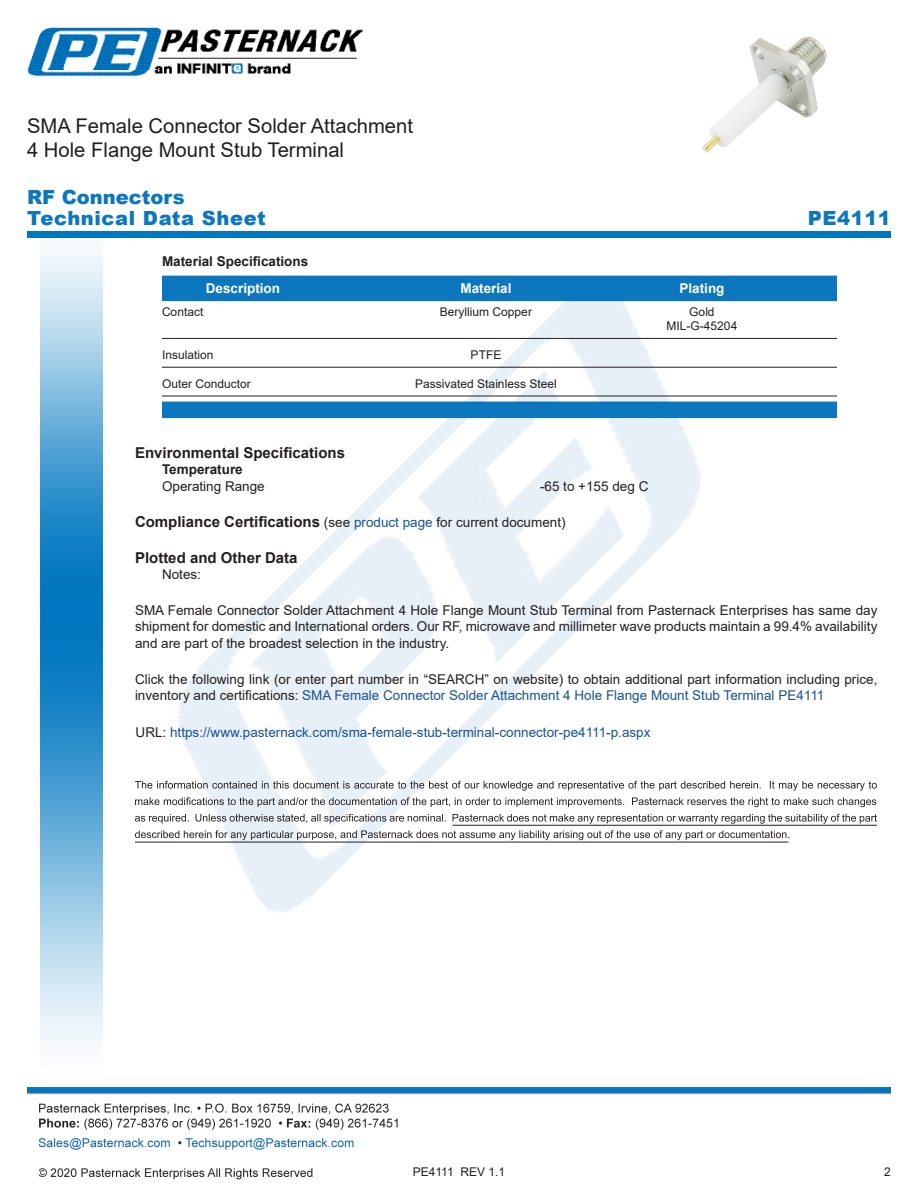
<style>
.page{position:relative;width:918px;height:1188px;background:#fff}
.page>*{position:absolute;margin:0;border:0;box-sizing:border-box;transform-origin:0 0}
.Web_Description_Para{font:20.25px/24.3px "Arial";color:#231f20}
.t1{font:900 19.5px "Arial";letter-spacing:.03em;color:#0c77be}
.t2{font:900 19.5px "Arial";color:#0c77be}
.Head1_for_Compliance{font:700 15px "Arial";color:#231f20}
.Head1{font:700 15px "Arial";color:#231f20}
.Web_Description_Para-2{font:13.5px/16.2px "Arial";color:#231f20;text-align:justify}
.Web_Description_Para-3{font:13.5px "Arial";color:#1a5392}
.Specs_Para{font:13.5px "Arial";color:#231f20}
.Table_Header_Connect{font:700 13.5px "Arial";color:#fff}
.Head2{font:700 13.5px "Arial";color:#231f20}
.Head2_after_Head1{font:700 13.5px "Arial";color:#231f20}
.Table_Body_Connector{font:12px "Arial";color:#231f20}
.s1{font-weight:400;font-size:13.5px}
.s2{font-weight:400;font-size:13.5px;color:#1a5392}
.s3{color:#1a5392}
.s4{color:#231f20}
</style>
<div class="page">
<img style="left:39px;top:1103px;width:359px;height:77px">
<img style="left:102px;top:248px;width:719px;height:722px">
<img style="left:40px;top:237px;width:62px;height:811px">
<img style="left:27px;top:1088px;width:864px;height:7px">
<div style="left:27px;top:231px;width:864px;height:6px;background:#0177c0"></div>
<img style="left:27px;top:27px;width:337px;height:50px">
<div style="left:162px;top:276px;width:675px;height:25px;background:#0c77be"></div>
<hr style="left:162px;top:338px;width:675px;height:1px;background:#231f20">
<hr style="left:162px;top:367px;width:675px;height:1px;background:#231f20">
<hr style="left:162px;top:396px;width:675px;height:1px;background:#231f20">
<div style="left:162px;top:402px;width:675px;height:16px;background:#0c77be"></div>
<svg style="left:135px;top:781px;width:742px;height:10px"></svg>
<svg style="left:135px;top:797px;width:741px;height:10px"></svg>
<svg style="left:135px;top:814px;width:742px;height:10px"></svg>
<svg style="left:135px;top:830px;width:654px;height:10px"></svg>
<hr style="left:453px;top:825px;width:424px;height:1px;background:#231f20">
<hr style="left:135px;top:842px;width:653px;height:1px;background:#231f20">
<img style="left:702px;top:36px;width:125px;height:117px">
<h1 class="Web_Description_Para" style="left:27px;top:114px;width:388px">SMA Female Connector Solder Attachment<br>4 Hole Flange Mount Stub Terminal</h1>
<p class="t2" style="left:27px;top:183px;width:159px">RF Connectors</p>
<p class="t1" style="left:27px;top:204px;width:240px">Technical Data Sheet</p>
<p class="t1" style="left:808px;top:203px;width:85px">PE4111</p>
<p class="Head2" style="left:162px;top:252px;width:148px">Material Specifications</p>
<p class="Table_Header_Connect" style="left:206px;top:279px;width:76px">Description</p>
<p class="Table_Header_Connect" style="left:460px;top:279px;width:53px">Material</p>
<p class="Table_Header_Connect" style="left:680px;top:279px;width:47px">Plating</p>
<p class="Table_Body_Connector" style="left:162px;top:303px;width:43px">Contact</p>
<p class="Table_Body_Connector" style="left:440px;top:303px;width:94px">Beryllium Copper</p>
<p class="Table_Body_Connector" style="left:689px;top:303px;width:27px">Gold</p>
<p class="Table_Body_Connector" style="left:667px;top:317px;width:72px">MIL-G-45204</p>
<p class="Table_Body_Connector" style="left:162px;top:346px;width:53px">Insulation</p>
<p class="Table_Body_Connector" style="left:471px;top:346px;width:32px">PTFE</p>
<p class="Table_Body_Connector" style="left:162px;top:375px;width:90px">Outer Conductor</p>
<p class="Table_Body_Connector" style="left:415px;top:375px;width:143px">Passivated Stainless Steel</p>
<p class="Head1" style="left:135px;top:442px;width:212px">Environmental Specifications</p>
<p class="Head2_after_Head1" style="left:162px;top:460px;width:82px">Temperature</p>
<p class="Specs_Para" style="left:162px;top:477px;width:104px">Operating Range</p>
<p class="Specs_Para" style="left:540px;top:477px;width:110px">-65 to +155 deg C</p>
<p class="Head1_for_Compliance" style="left:135px;top:511px;width:432px">Compliance Certifications <span class="s1">(see</span> <span class="s2">product page</span> <span class="s1">for current document)</span></p>
<p class="Head1_for_Compliance" style="left:135px;top:547px;width:164px">Plotted and Other Data</p>
<p class="Specs_Para" style="left:162px;top:565px;width:41px">Notes:</p>
<h1 class="Web_Description_Para-2" style="left:135px;top:602px;width:744px">SMA Female Connector Solder Attachment 4 Hole Flange Mount Stub Terminal from Pasternack Enterprises has same day shipment for domestic and International orders. Our RF, microwave and millimeter wave products maintain a 99.4% availability and are part of the broadest selection in the industry.</h1>
<h1 class="Web_Description_Para-2" style="left:135px;top:671px;width:744px">Click the following link (or enter part number in “SEARCH” on website) to obtain additional part information including price, inventory and certifications: <span class="s3">SMA Female Connector Solder Attachment 4 Hole Flange Mount Stub Terminal PE4111</span></h1>
<h1 class="Web_Description_Para-3" style="left:136px;top:723px;width:516px"><span class="s4">URL:</span> https://www.pasternack.com/sma-female-stub-terminal-connector-pe4111-p.aspx</h1>
<p class="Table_Body_Connector" style="left:413px;top:1163px;width:94px">PE4111 REV 1.1</p>
<p class="Table_Body_Connector" style="left:884px;top:1163px;width:8px">2</p>
</div>
